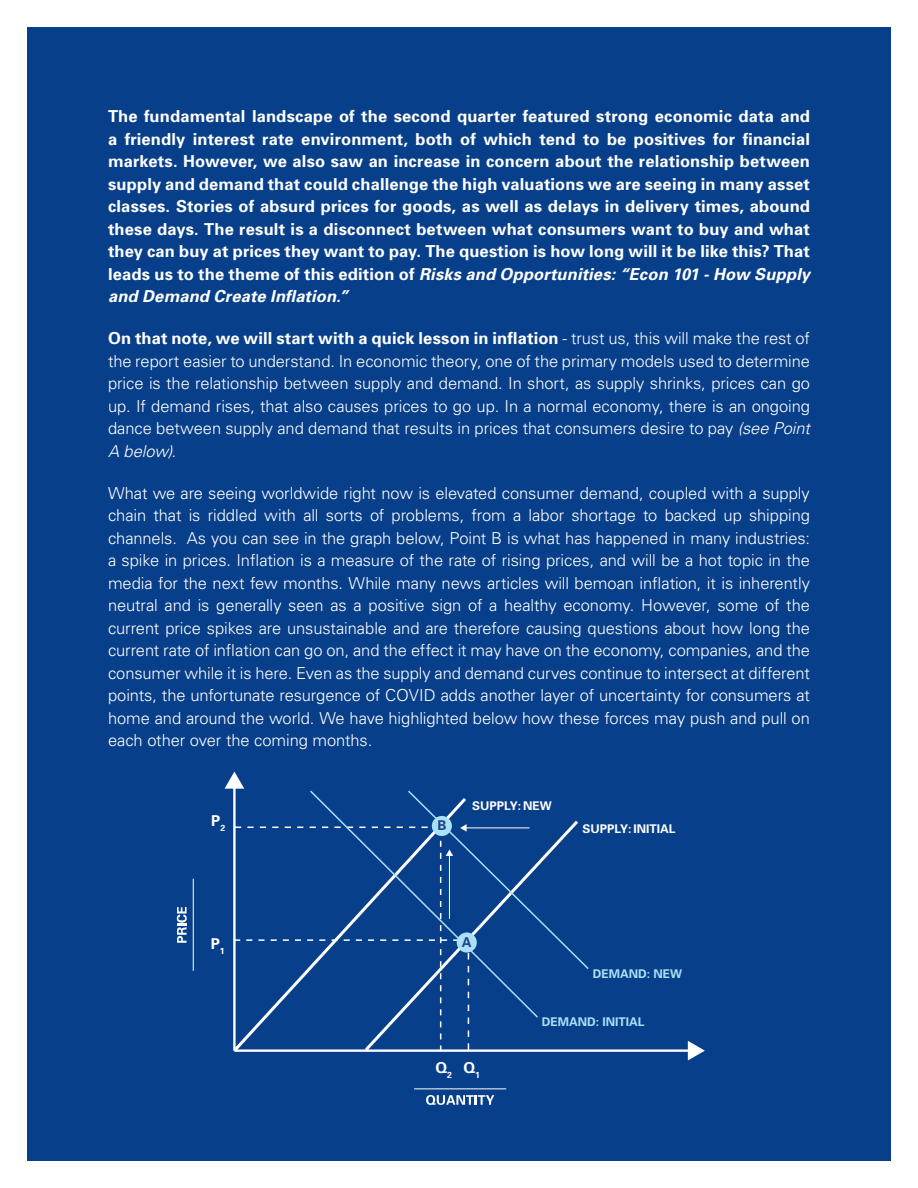
<style>
.page{position:relative;width:918px;height:1188px;background:#fff}
.page>*{position:absolute;margin:0;border:0;box-sizing:border-box;transform-origin:0 0}
.t1{font:300 16.5px/22.5px "Univers";letter-spacing:-.005em;color:#fff;text-align:justify}
.t2{font:700 16.5px/22.5px "Univers";letter-spacing:.005em;color:#fff;text-align:justify}
.t3{font:700 15px "Univers";color:#fff}
.t4{font:700 13.5px "Univers";color:#1c4487}
.t5{font:700 12px "Univers";color:#abe0f9}
.t6{font:700 12px "Univers";color:#fff}
.s1{font-style:italic}
.s2{font-weight:700}
</style>
<div class="page">
<div style="left:27px;top:27px;width:864px;height:1134px;background:#083f8a"></div>
<svg style="left:426px;top:1095px;width:68px;height:10px"></svg>
<svg style="left:177px;top:907px;width:10px;height:36px"></svg>
<hr style="left:193px;top:879px;width:1px;height:92px;background:#fff">
<hr style="left:414px;top:1089px;width:92px;height:1px;background:#fff">
<svg style="left:225px;top:772px;width:480px;height:289px"></svg>
<p class="t2" style="left:108px;top:105px;width:704px">The fundamental landscape of the second quarter featured strong economic data and a friendly interest rate environment, both of which tend to be positives for financial markets. However, we also saw an increase in concern about the relationship between supply and demand that could challenge the high valuations we are seeing in many asset classes. Stories of absurd prices for goods, as well as delays in delivery times, abound these days. The result is a disconnect between what consumers want to buy and what they can buy at prices they want to pay. The question is how long will it be like this? That leads us to the theme of this edition of <span class="s1">Risks and Opportunities: “Econ 101 - How Supply and Demand Create Inflation.”</span></p>
<p class="t1" style="left:108px;top:327px;width:704px"><span class="s2">On that note, we will start with a quick lesson in inflation</span> - trust us, this will make the rest of the report easier to understand. In economic theory, one of the primary models used to determine price is the relationship between supply and demand. In short, as supply shrinks, prices can go up. If demand rises, that also causes prices to go up. In a normal economy, there is an ongoing dance between supply and demand that results in prices that consumers desire to pay <span class="s1">(see Point A below).</span></p>
<p class="t1" style="left:108px;top:481px;width:704px">What we are seeing worldwide right now is elevated consumer demand, coupled with a supply chain that is riddled with all sorts of problems, from a labor shortage to backed up shipping channels. As you can see in the graph below, Point B is what has happened in many industries: a spike in prices. Inflation is a measure of the rate of rising prices, and will be a hot topic in the media for the next few months. While many news articles will bemoan inflation, it is inherently neutral and is generally seen as a positive sign of a healthy economy. However, some of the current price spikes are unsustainable and are therefore causing questions about how long the current rate of inflation can go on, and the effect it may have on the economy, companies, and the consumer while it is here. Even as the supply and demand curves continue to intersect at different points, the unfortunate resurgence of COVID adds another layer of uncertainty for consumers at home and around the world. We have highlighted below how these forces may push and pull on each other over the coming months.</p>
<p class="t6" style="left:472px;top:798px;width:81px">SUPPLY: NEW</p>
<p class="t3" style="left:211px;top:811px;width:16px">P<sub>2</sub></p>
<p class="t6" style="left:582px;top:821px;width:95px">SUPPLY: INITIAL</p>
<p class="t4" style="left:437px;top:817px;width:11px">B</p>
<p class="t3" style="left:211px;top:934px;width:16px">P<sub>1</sub></p>
<p class="t4" style="left:462px;top:933px;width:11px">A</p>
<p class="t3" style="left:436px;top:1058px;width:46px">Q<sub>2</sub> Q<sub>1</sub></p>
<p class="t5" style="left:593px;top:966px;width:91px">DEMAND: NEW</p>
<p class="t5" style="left:542px;top:1015px;width:104px">DEMAND: INITIAL</p>
</div>
